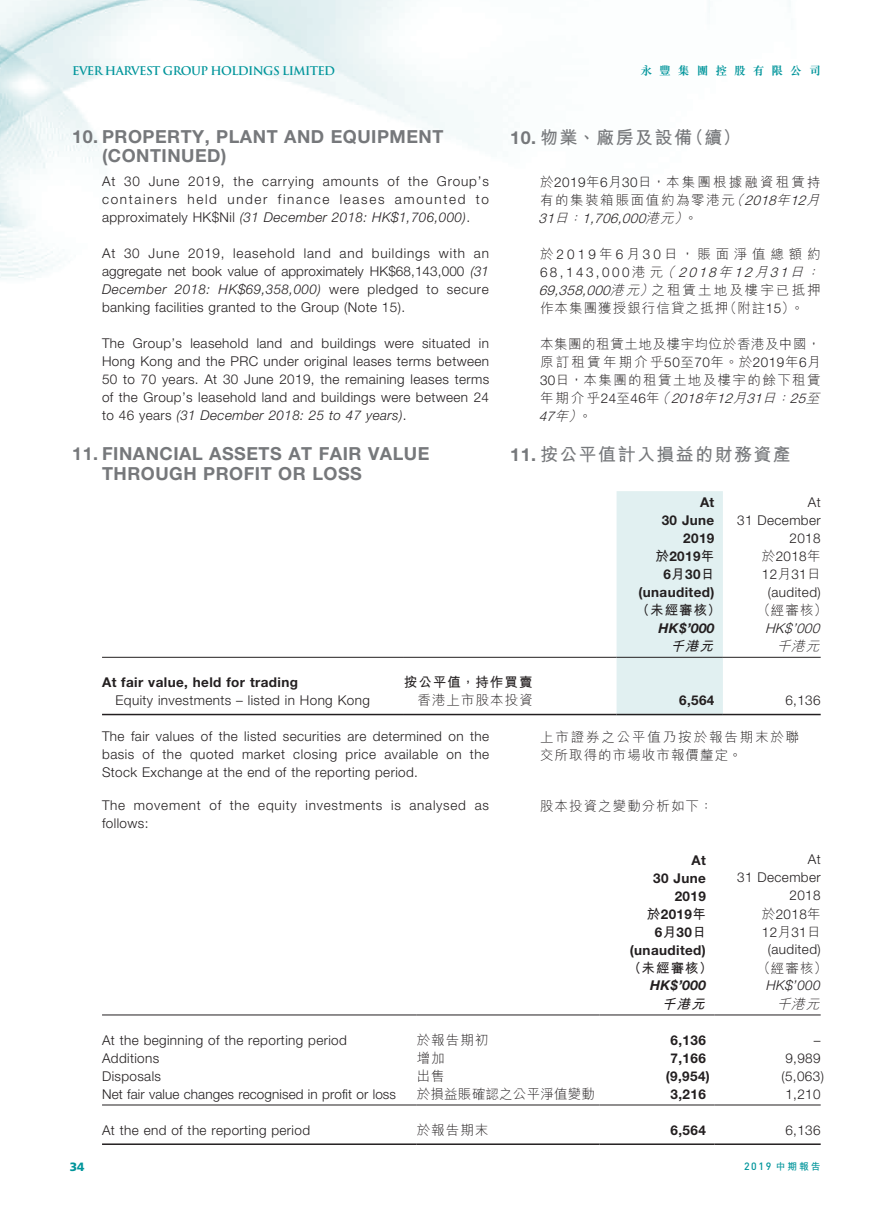
<style>
.page{position:relative;width:893px;height:1212px;background:#fff}
.page>*{position:absolute;margin:0;border:0;box-sizing:border-box;transform-origin:0 0}
.t1{font:700 18px/19.5px "Helvetica Neue LT Std";letter-spacing:.03em;color:#76787b}
.t2{font:700 18px "M Hei HK";letter-spacing:.08em;color:#76787b}
.t3{font:300 13.5px/18px "Helvetica Neue LT Std";letter-spacing:.03em;color:#231f20;text-align:justify}
.t4{font:300 13.5px/18px "M Hei HK";letter-spacing:.08em;color:#231f20}
.t5{font:700 13.5px/18px "Helvetica Neue LT Std";letter-spacing:.03em;color:#231f20;text-align:right}
.t6{font:italic 300 13.5px/18px "Helvetica Neue LT Std";color:#231f20}
.t7{font:300 13.5px/18px "Helvetica Neue LT Std";letter-spacing:.055em;color:#231f20}
.t8{font:300 13.5px/18px "M Hei HK";letter-spacing:.12em;color:#231f20}
.t9{font:300 13.5px "Helvetica Neue LT Std";letter-spacing:.01em;color:#231f20}
.t10{font:300 13.5px/18px "M Hei HK";letter-spacing:.14em;color:#231f20}
.t11{font:700 13.5px "M Hei HK";letter-spacing:.08em;color:#231f20}
.t12{font:300 13.5px "M Hei HK";letter-spacing:.355em;color:#231f20}
.t13{font:italic 700 13.5px "Helvetica Neue LT Std";letter-spacing:.03em;color:#231f20}
.t14{font:300 13.5px "M Hei HK";letter-spacing:.02em;color:#231f20}
.t15{font:italic 300 13.5px "Helvetica Neue LT Std";color:#231f20}
.t16{font:italic 700 13.5px "M Hei HK";color:#231f20}
.t17{font:italic 300 13.5px "M Hei HK";color:#231f20}
.t18{font:900 12px "Frutiger LT Std";color:#00959b}
.t19{font:700 11.7px "Trajan Pro";letter-spacing:-.05em;color:#00959b}
.t20{font:700 11.7px "M Sung HK";letter-spacing:.6em;color:#00959b}
.t21{font:500 10.5px "DIN Pro";color:#00959b}
.s1{font-style:italic}
.s2{font-family:"Helvetica Neue LT Std"}
.s3{font-family:"Helvetica Neue LT Std";font-style:italic}
.s4{font-family:"M Hei HK"}
.s5{font-family:"M Hei HK";font-style:normal}
.s6{font-family:"M Hei HK";font-style:italic}
.s7{font-style:normal}
.s8{font-family:"M Hei HK";font-weight:700;font-size:9.75px}
</style>
<div class="page">
<img style="left:0;top:0;width:821px;height:1106px">
<div style="left:617px;top:491px;width:106px;height:223px;background:#e1f0f1"></div>
<hr style="left:102px;top:657px;width:302px;height:1px;background:#231f20">
<hr style="left:404px;top:657px;width:213px;height:1px;background:#231f20">
<hr style="left:617px;top:657px;width:106px;height:1px;background:#231f20">
<hr style="left:723px;top:657px;width:98px;height:1px;background:#231f20">
<hr style="left:102px;top:714px;width:302px;height:1px;background:#231f20">
<hr style="left:404px;top:714px;width:213px;height:1px;background:#231f20">
<hr style="left:617px;top:714px;width:106px;height:1px;background:#231f20">
<hr style="left:723px;top:714px;width:98px;height:1px;background:#231f20">
<hr style="left:102px;top:1014px;width:315px;height:1px;background:#231f20">
<hr style="left:417px;top:1014px;width:183px;height:1px;background:#231f20">
<hr style="left:600px;top:1014px;width:114px;height:1px;background:#231f20">
<hr style="left:714px;top:1014px;width:107px;height:1px;background:#231f20">
<hr style="left:102px;top:1104px;width:315px;height:1px;background:#231f20">
<hr style="left:417px;top:1104px;width:183px;height:1px;background:#231f20">
<hr style="left:600px;top:1104px;width:114px;height:1px;background:#231f20">
<hr style="left:714px;top:1104px;width:107px;height:1px;background:#231f20">
<hr style="left:102px;top:1143px;width:315px;height:2px;background:#231f20">
<hr style="left:417px;top:1143px;width:183px;height:2px;background:#231f20">
<hr style="left:600px;top:1143px;width:114px;height:2px;background:#231f20">
<hr style="left:714px;top:1143px;width:107px;height:2px;background:#231f20">
<p class="t19" style="left:72px;top:64px;width:264px">EVER HARVEST GROUP HOLDINGS LIMITED</p>
<p class="t20" style="left:640px;top:63px;width:182px">永豐集團控股有限公司</p>
<h1 class="t1" style="left:102px;top:126px;width:343px;text-indent:-30px">10. PROPERTY, PLANT AND EQUIPMENT (CONTINUED)</h1>
<p class="t3" style="left:102px;top:172px;width:388px">At 30 June 2019, the carrying amounts of the Group’s containers held under finance leases amounted to approximately HK$Nil <span class="s1">(31 December 2018: HK$1,706,000)</span>.</p>
<p class="t3" style="left:102px;top:244px;width:389px">At 30 June 2019, leasehold land and buildings with an aggregate net book value of approximately HK$68,143,000 <span class="s1">(31<br>December 2018: HK$69,358,000)</span> were pledged to secure banking facilities granted to the Group (Note 15).</p>
<p class="t3" style="left:102px;top:334px;width:389px">The Group’s leasehold land and buildings were situated in Hong Kong and the PRC under original leases terms between 50 to 70 years. At 30 June 2019, the remaining leases terms of the Group’s leasehold land and buildings were between 24 to 46 years <span class="s1">(31 December 2018: 25 to 47 years)</span>.</p>
<h1 class="t1" style="left:102px;top:443px;width:329px;text-indent:-30px">11. FINANCIAL ASSETS AT FAIR VALUE<br>THROUGH PROFIT OR LOSS</h1>
<h1 class="t2" style="left:510px;top:124px;width:232px"><span class="s2">10.</span> 物業、廠房及設備（續）</h1>
<p class="t8" style="left:540px;top:173px;width:286px">於<span class="s2">2019</span>年<span class="s2">6</span>月<span class="s2">30</span>日，本集團根據融資租賃持有的集裝箱賬面值約為零港元<span class="s1">（</span><span class="s3">2018</span><span class="s1">年</span><span class="s3">12</span><span class="s1">月</span></p>
<p class="t6" style="left:539px;top:209px;width:161px">31<span class="s4">日：</span>1,706,000<span class="s4">港元）</span><span class="s5">。</span></p>
<p class="t12" style="left:540px;top:245px;width:282px">於<span class="s2">2019</span>年<span class="s2">6</span>月<span class="s2">30</span>日，賬面淨值總額約</p>
<p class="t3" style="left:540px;top:263px;width:286px">68 , 1 43 , 000 <span class="s4">港元</span><span class="s6">（</span><span class="s1">2018</span><span class="s6">年</span><span class="s1">12</span><span class="s6">月</span><span class="s1">31</span><span class="s6">日：</span></p>
<p class="t4" style="left:539px;top:281px;width:284px"><span class="s3">69,358,000</span><span class="s1">港元）</span>之租賃土地及樓宇已抵押作本集團獲授銀行信貸之抵押（附註<span class="s2">15</span>）。</p>
<p class="t4" style="left:540px;top:335px;width:282px;text-align:justify">本集團的租賃土地及樓宇均位於香港及中國，原訂租賃年期介乎<span class="s2">50</span>至<span class="s2">70</span>年。於<span class="s2">2019</span>年<span class="s2">6</span>月<span class="s2">30</span>日，本集團的租賃土地及樓宇的餘下租賃</p>
<p class="t6" style="left:539px;top:389px;width:287px"><span class="s5">年期介乎</span><span class="s7">24</span><span class="s5">至</span><span class="s7">46</span><span class="s5">年</span><span class="s4">（</span>2018<span class="s4">年</span>12<span class="s4">月</span>31<span class="s4">日：</span>25<span class="s4">至<br></span>47<span class="s4">年）</span><span class="s5">。</span></p>
<h1 class="t2" style="left:510px;top:441px;width:282px"><span class="s2">11.</span> 按公平值計入損益的財務資產</h1>
<p class="t5" style="left:700px;top:493px;width:16px">At</p>
<p class="t3" style="left:808px;top:493px;width:14px">At</p>
<p class="t5" style="left:662px;top:511px;width:54px">30 June</p>
<p class="t3" style="left:737px;top:511px;width:85px">31 December</p>
<p class="t5" style="left:683px;top:529px;width:33px">2019</p>
<p class="t3" style="left:789px;top:529px;width:33px">2018</p>
<p class="t5" style="left:655px;top:547px;width:60px"><span class="s4">於</span>2019<span class="s4">年</span></p>
<p class="t3" style="left:762px;top:547px;width:60px"><span class="s4">於</span>2018<span class="s4">年</span></p>
<p class="t5" style="left:663px;top:565px;width:53px">6<span class="s4">月</span>30<span class="s4">日</span></p>
<p class="t3" style="left:762px;top:565px;width:60px">12<span class="s4">月</span>31<span class="s4">日</span></p>
<p class="t5" style="left:638px;top:583px;width:78px">(unaudited)</p>
<p class="t3" style="left:768px;top:583px;width:54px">(audited)</p>
<p class="t11" style="left:636px;top:601px;width:86px">（未經審核）</p>
<p class="t4" style="left:757px;top:601px;width:72px">（經審核）</p>
<p class="t13" style="left:659px;top:620px;width:57px">HK$’000</p>
<p class="t6" style="left:765px;top:619px;width:60px">HK$’000</p>
<p class="t16" style="left:670px;top:637px;width:49px">千港元</p>
<p class="t17" style="left:777px;top:637px;width:49px">千港元</p>
<p class="t5" style="left:102px;top:673px;width:197px">At fair value, held for trading</p>
<p class="t11" style="left:404px;top:673px;width:130px">按公平值，持作買賣</p>
<p class="t3" style="left:116px;top:691px;width:256px">Equity investments – listed in Hong Kong</p>
<p class="t4" style="left:417px;top:691px;width:117px">香港上市股本投資</p>
<p class="t5" style="left:679px;top:691px;width:37px">6,564</p>
<p class="t3" style="left:785px;top:691px;width:37px">6,136</p>
<p class="t3" style="left:102px;top:727px;width:389px">The fair values of the listed securities are determined on the basis of the quoted market closing price available on the Stock Exchange at the end of the reporting period.</p>
<p class="t7" style="left:102px;top:796px;width:388px">The movement of the equity investments is analysed as follows:</p>
<p class="t5" style="left:653px;top:851px;width:54px">At<br>30 June<br>2019</p>
<p class="t3" style="left:737px;top:850px;width:85px;text-align:right">At<br>31 December<br>2018</p>
<p class="t5" style="left:647px;top:905px;width:60px;text-align:center"><span class="s4">於</span>2019<span class="s4">年<br></span>6<span class="s4">月</span>30<span class="s4">日</span></p>
<p class="t3" style="left:762px;top:905px;width:60px"><span class="s4">於</span>2018<span class="s4">年<br></span>12<span class="s4">月</span>31<span class="s4">日</span></p>
<p class="t5" style="left:630px;top:941px;width:78px">(unaudited)</p>
<p class="t3" style="left:768px;top:940px;width:54px">(audited)</p>
<p class="t11" style="left:628px;top:958px;width:86px">（未經審核）</p>
<p class="t4" style="left:757px;top:958px;width:72px">（經審核）</p>
<p class="t13" style="left:650px;top:977px;width:57px">HK$’000</p>
<p class="t15" style="left:766px;top:977px;width:56px">HK$’000</p>
<p class="t16" style="left:662px;top:994px;width:49px">千港元</p>
<p class="t17" style="left:777px;top:995px;width:49px">千港元</p>
<p class="t3" style="left:102px;top:1030px;width:246px">At the beginning of the reporting period</p>
<p class="t4" style="left:417px;top:1031px;width:73px">於報告期初</p>
<p class="t5" style="left:671px;top:1031px;width:37px">6,136</p>
<p class="t3" style="left:814px;top:1030px;width:8px">–</p>
<p class="t3" style="left:102px;top:1048px;width:59px">Additions</p>
<p class="t4" style="left:417px;top:1049px;width:30px">增加</p>
<p class="t5" style="left:671px;top:1049px;width:37px">7,166</p>
<p class="t3" style="left:785px;top:1048px;width:37px">9,989</p>
<p class="t3" style="left:102px;top:1066px;width:61px">Disposals</p>
<p class="t4" style="left:417px;top:1066px;width:30px">出售</p>
<p class="t5" style="left:666px;top:1067px;width:46px">(9,954)</p>
<p class="t3" style="left:781px;top:1066px;width:44px">(5,063)</p>
<p class="t9" style="left:102px;top:1085px;width:295px">Net fair value changes recognised in profit or loss</p>
<p class="t14" style="left:417px;top:1085px;width:180px">於損益賬確認之公平淨值變動</p>
<p class="t5" style="left:671px;top:1085px;width:37px">3,216</p>
<p class="t3" style="left:785px;top:1084px;width:37px">1,210</p>
<p class="t3" style="left:102px;top:1120px;width:210px">At the end of the reporting period</p>
<p class="t4" style="left:417px;top:1121px;width:73px">於報告期末</p>
<p class="t5" style="left:671px;top:1121px;width:37px">6,564</p>
<p class="t3" style="left:785px;top:1120px;width:37px">6,136</p>
<p class="t10" style="left:540px;top:727px;width:261px">上市證券之公平值乃按於報告期末於聯交所取得的市場收市報價釐定。</p>
<p class="t4" style="left:540px;top:796px;width:174px">股本投資之變動分析如下：</p>
<p class="t18" style="left:70px;top:1160px;width:16px">34</p>
<p class="t21" style="left:744px;top:1159px;width:78px">2019 <span class="s8">中期報告</span></p>
</div>
